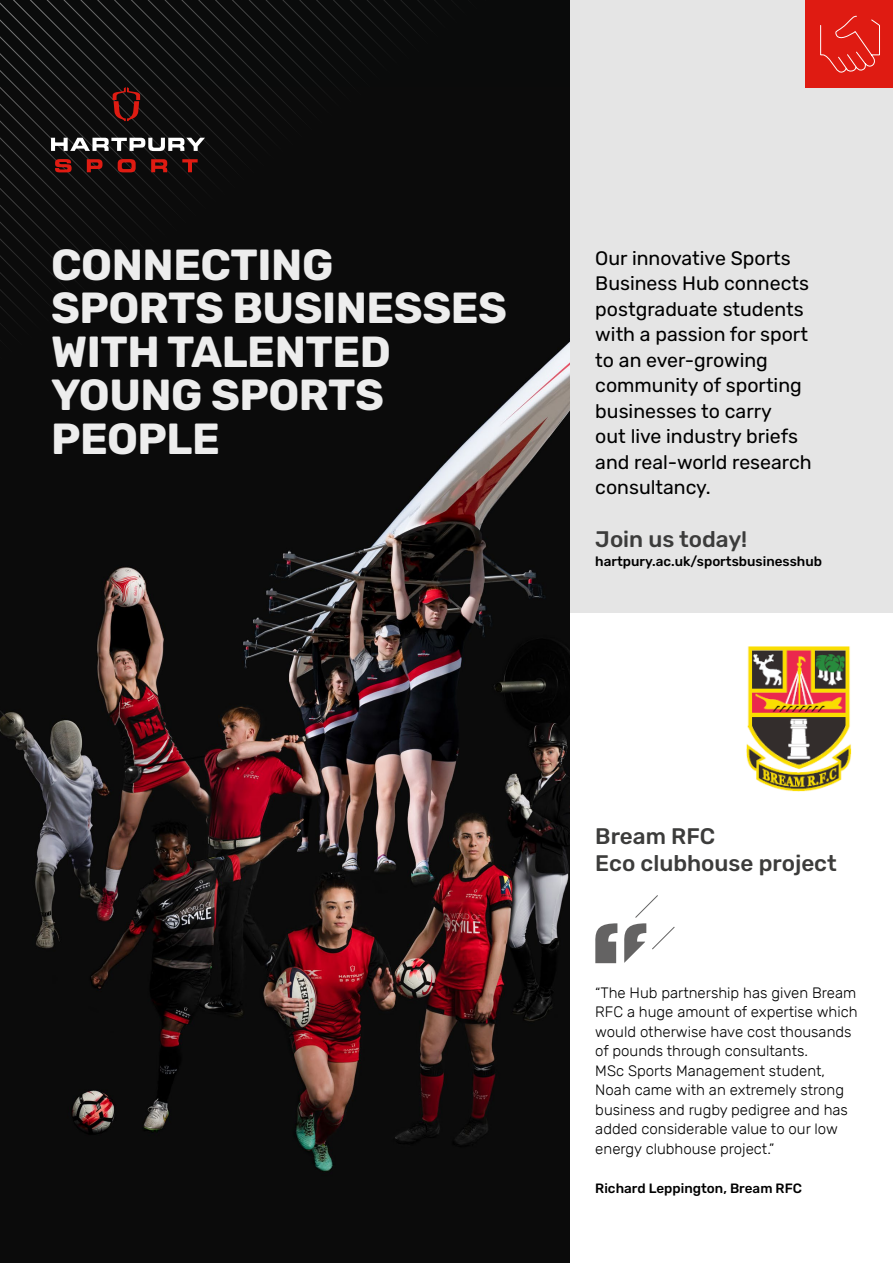
<style>
.page{position:relative;width:893px;height:1263px;background:#fff}
.page>*{position:absolute;margin:0;border:0;box-sizing:border-box;transform-origin:0 0}
.t1{font:700 43.5px/43.5px "Rubik";letter-spacing:-.01em;color:#ededed}
.t2{font:500 22.5px/27px "Rubik";color:#3c3c3b}
.t3{font:19.5px/25.5px "Rubik";color:#000}
.t4{font:300 15px/19.5px "Rubik";color:#000}
.t5{font:500 13.5px "Rubik";color:#000}
</style>
<div class="page">
<div style="left:570px;top:0;width:323px;height:612px;background:#e5e5e5"></div>
<img style="left:0;top:510px;width:570px;height:753px">
<div style="left:210px;top:0;width:17px;height:510px;background:#0b0b0b"></div>
<div style="left:227px;top:0;width:17px;height:510px;background:#0b0b0b"></div>
<div style="left:244px;top:0;width:16px;height:510px;background:#0b0b0b"></div>
<div style="left:260px;top:0;width:17px;height:510px;background:#0b0b0b"></div>
<div style="left:277px;top:0;width:17px;height:510px;background:#0b0b0b"></div>
<div style="left:294px;top:0;width:17px;height:510px;background:#0b0b0b"></div>
<div style="left:311px;top:0;width:17px;height:510px;background:#0b0b0b"></div>
<div style="left:328px;top:0;width:17px;height:510px;background:#0b0b0b"></div>
<div style="left:345px;top:0;width:16px;height:510px;background:#0b0b0b"></div>
<div style="left:361px;top:0;width:17px;height:510px;background:#0b0b0b"></div>
<div style="left:378px;top:0;width:17px;height:510px;background:#0b0b0b"></div>
<div style="left:395px;top:0;width:17px;height:510px;background:#0b0b0b"></div>
<div style="left:412px;top:0;width:17px;height:510px;background:#0b0b0b"></div>
<svg style="left:429px;top:0;width:17px;height:510px;background:#181919"></svg>
<svg style="left:446px;top:0;width:16px;height:510px;background:#1d1b1b"></svg>
<svg style="left:462px;top:0;width:17px;height:510px;background:#201c1c"></svg>
<svg style="left:479px;top:0;width:17px;height:510px;background:#252120"></svg>
<svg style="left:496px;top:0;width:74px;height:510px;background:#252323"></svg>
<svg style="left:595px;top:895px;width:80px;height:68px"></svg>
<img style="left:746px;top:646px;width:106px;height:146px">
<div style="left:806px;top:0;width:87px;height:87px;background:#df1b12"></div>
<svg style="left:820px;top:16px;width:60px;height:57px"></svg>
<svg style="left:0;top:0;width:205px;height:510px;background:#110f0f"></svg>
<h1 class="t1" style="left:51px;top:244px;width:457px">CONNECTING<br>SPORTS BUSINESSES<br>WITH TALENTED<br>YOUNG SPORTS<br>PEOPLE</h1>
<h3 class="t3" style="left:595px;top:246px;width:218px">Our innovative Sports<br>Business Hub connects postgraduate students with a passion for sport to an ever-growing community of sporting businesses to carry<br>out live industry briefs and real-world research consultancy.</h3>
<h2 class="t2" style="left:595px;top:526px;width:154px">Join us today!</h2>
<p class="t5" style="left:595px;top:554px;width:228px">hartpury.ac.uk/sportsbusinesshub</p>
<h2 class="t2" style="left:595px;top:823px;width:243px">Bream RFC<br>Eco clubhouse project</h2>
<p class="t4" style="left:595px;top:983px;width:264px">“The Hub partnership has given Bream RFC a huge amount of expertise which would otherwise have cost thousands of pounds through consultants.<br>MSc Sports Management student, Noah came with an extremely strong business and rugby pedigree and has added considerable value to our low energy clubhouse project.”</p>
<p class="t5" style="left:595px;top:1180px;width:208px">Richard Leppington, Bream RFC</p>
</div>
